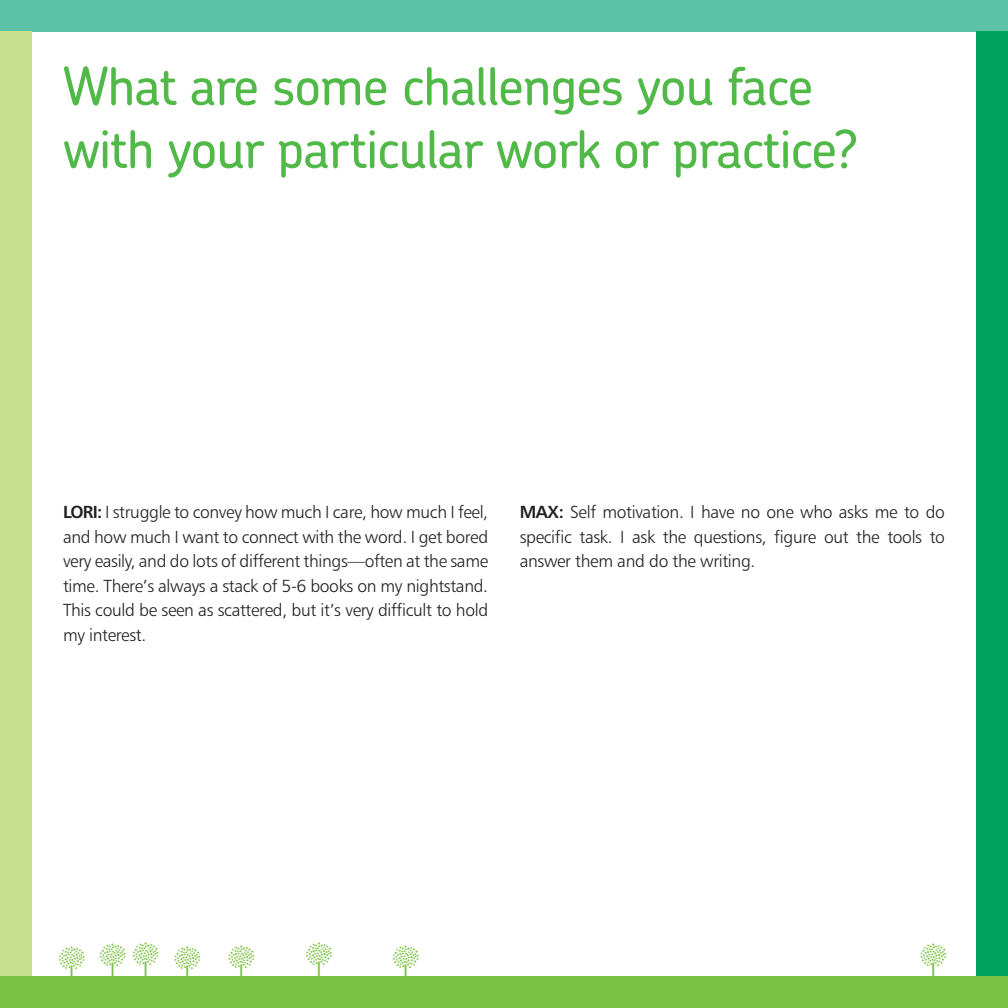
<style>
.page{position:relative;width:1008px;height:1008px;background:#fff}
.page>*{position:absolute;margin:0;border:0;box-sizing:border-box;transform-origin:0 0}
.t1{font:500 52.5px/63px "Chevin";letter-spacing:-.02em;color:#51b948}
.t2{font:43.75px "PI Xymbols Recycle";color:#79c142}
.t3{font:17.5px/24.5px "Humanist 777 BT Light B";letter-spacing:-.02em;color:#231f20;text-align:justify}
.s1{font-family:"Humanist 777 BT Bold B"}
</style>
<div class="page">
<div style="left:0;top:976px;width:1008px;height:32px;background:#79c142"></div>
<div style="left:0;top:0;width:1008px;height:32px;background:#5bc2a5"></div>
<div style="left:0;top:32px;width:32px;height:944px;background:#c7df8e"></div>
<div style="left:976px;top:32px;width:32px;height:944px;background:#00a261"></div>
<h1 class="t1" style="left:63px;top:54px;width:797px">What are some challenges you face with your particular work or practice?</h1>
<p class="t3" style="left:63px;top:500px;width:427px"><span class="s1">LORI:</span> I struggle to convey how much I care, how much I feel, and how much I want to connect with the word. I get bored very easily, and do lots of different things—often at the same time. There’s always a stack of 5-6 books on my nightstand.<br>This could be seen as scattered, but it’s very difficult to hold my interest.</p>
<p class="t3" style="left:520px;top:500px;width:427px"><span class="s1">MAX:</span> Self motivation. I have no one who asks me to do specific task. I ask the questions, figure out the tools to answer them and do the writing.</p>
<h2 class="t2" style="left:50px;top:941px;width:379px">bbbb b b b</h2>
<h2 class="t2" style="left:912px;top:940px;width:45px">b</h2>
</div>
